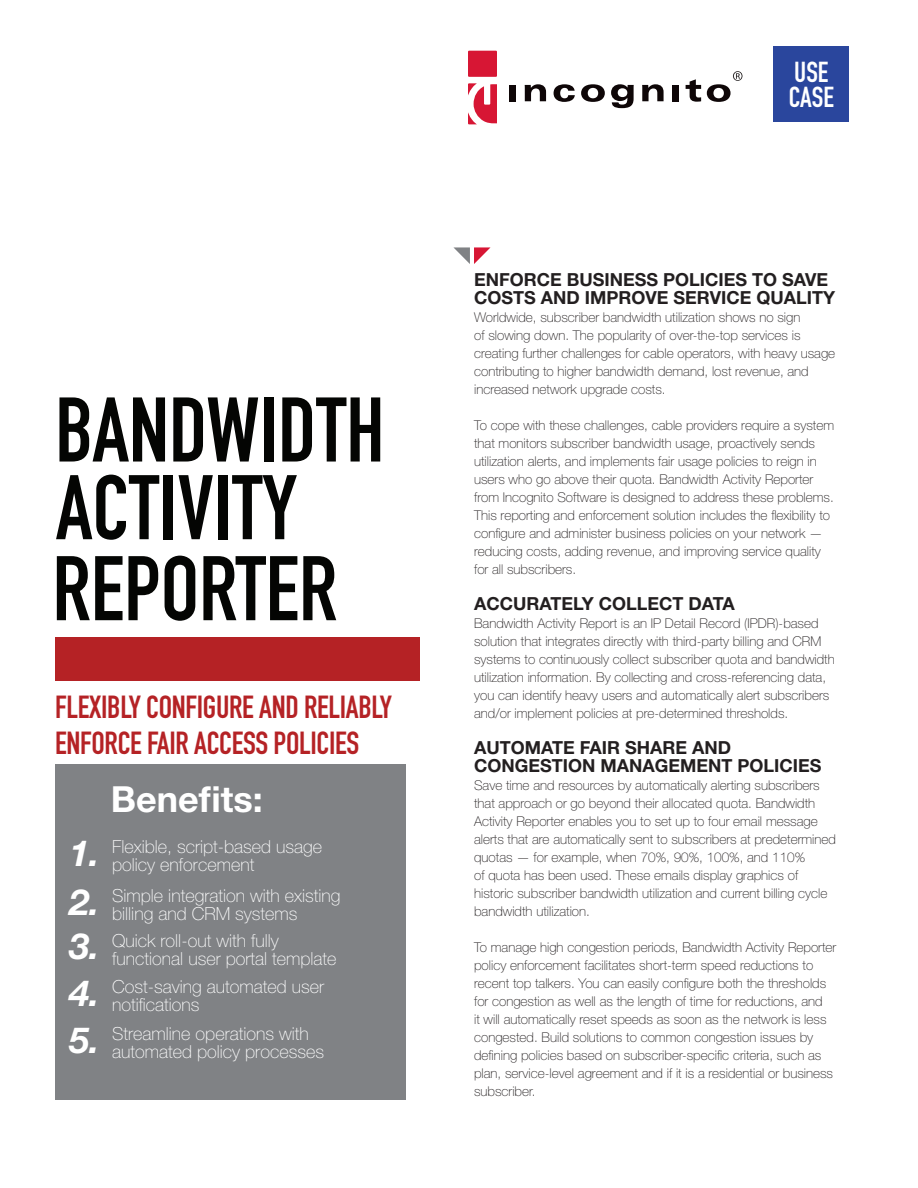
<style>
.page{position:relative;width:918px;height:1188px;background:#fff}
.page>*{position:absolute;margin:0;border:0;box-sizing:border-box;transform-origin:0 0}
.t1{font:90px "DIN Engschrift Std";color:#040503}
.t2{font:italic 700 36px "Helvetica Neue LT Std";color:#fff}
.t3{font:700 36px "Helvetica Neue LT Std";color:#fff}
.t4{font:31.5px "DIN Engschrift Std";letter-spacing:-.01em;color:#b52225}
.Number_small{font:28.5px/25.5px "DIN Engschrift Std";color:#fff}
.t5{font:100 18px "Helvetica Neue LT Std";color:#fff}
.t6{font:700 18px/18px "Helvetica Neue LT Std";color:#231f20}
.t7{font:100 13.5px/18px "Helvetica Neue LT Std";color:#231f20}
</style>
<div class="page">
<div style="left:774px;top:47px;width:75px;height:75px;background:#2a469d"></div>
<svg style="left:453px;top:247px;width:37px;height:17px"></svg>
<div style="left:55px;top:637px;width:365px;height:44px;background:#b52225"></div>
<div style="left:55px;top:764px;width:350px;height:336px;background:#808285"></div>
<div style="left:468px;top:51px;width:29px;height:26px;background:#d71634"></div>
<svg style="left:468px;top:83px;width:29px;height:41px"></svg>
<div style="left:510px;top:85px;width:6px;height:16px;background:#0e0607"></div>
<svg style="left:525px;top:84px;width:21px;height:17px"></svg>
<svg style="left:554px;top:84px;width:21px;height:18px"></svg>
<svg style="left:581px;top:84px;width:24px;height:18px"></svg>
<svg style="left:611px;top:84px;width:23px;height:24px"></svg>
<svg style="left:642px;top:84px;width:22px;height:17px"></svg>
<div style="left:673px;top:85px;width:6px;height:16px;background:#0e0607"></div>
<svg style="left:686px;top:79px;width:15px;height:23px"></svg>
<svg style="left:707px;top:71px;width:35px;height:31px"></svg>
<p class="t1" style="left:55px;top:377px;width:331px">BANDWIDTH</p>
<p class="t1" style="left:56px;top:455px;width:243px">ACTIVITY</p>
<p class="t1" style="left:53px;top:536px;width:286px">REPORTER</p>
<p class="t4" style="left:55px;top:688px;width:338px">FLEXIBLY CONFIGURE AND RELIABLY</p>
<p class="t4" style="left:55px;top:724px;width:306px">ENFORCE FAIR ACCESS POLICIES</p>
<p class="t2" style="left:70px;top:831px;width:32px">1.</p>
<p class="t2" style="left:70px;top:880px;width:32px">2.</p>
<p class="t2" style="left:70px;top:924px;width:32px">3.</p>
<p class="t2" style="left:70px;top:971px;width:32px">4.</p>
<p class="t2" style="left:70px;top:1018px;width:32px">5.</p>
<p class="t3" style="left:111px;top:777px;width:154px">Benefits:</p>
<p class="t5" style="left:112px;top:836px;width:212px">Flexible, script-based usage</p>
<p class="t5" style="left:112px;top:854px;width:144px">policy enforcement</p>
<p class="t5" style="left:112px;top:885px;width:230px">Simple integration with existing</p>
<p class="t5" style="left:112px;top:903px;width:187px">billing and CRM systems</p>
<p class="t5" style="left:112px;top:930px;width:168px">Quick roll-out with fully</p>
<p class="t5" style="left:112px;top:948px;width:226px">functional user portal template</p>
<p class="t5" style="left:112px;top:977px;width:214px">Cost-saving automated user</p>
<p class="t5" style="left:112px;top:995px;width:89px">notifications</p>
<p class="t5" style="left:112px;top:1024px;width:198px">Streamline operations with</p>
<p class="t5" style="left:112px;top:1042px;width:213px">automated policy processes</p>
<p class="Number_small" style="left:789px;top:59px;width:47px">USE<br>CASE</p>
<p class="t6" style="left:474px;top:270px;width:356px">ENFORCE BUSINESS POLICIES TO SAVE</p>
<p class="t6" style="left:474px;top:288px;width:363px">COSTS AND IMPROVE SERVICE QUALITY</p>
<p class="t7" style="left:474px;top:308px;width:363px">Worldwide, subscriber bandwidth utilization shows no sign<br>of slowing down. The popularity of over-the-top services is creating further challenges for cable operators, with heavy usage contributing to higher bandwidth demand, lost revenue, and increased network upgrade costs.</p>
<p class="t7" style="left:474px;top:416px;width:362px">To cope with these challenges, cable providers require a system that monitors subscriber bandwidth usage, proactively sends utilization alerts, and implements fair usage policies to reign in users who go above their quota. Bandwidth Activity Reporter from Incognito Software is designed to address these problems.<br>This reporting and enforcement solution includes the flexibility to configure and administer business policies on your network — reducing costs, adding revenue, and improving service quality for all subscribers.</p>
<p class="t6" style="left:474px;top:594px;width:262px">ACCURATELY COLLECT DATA</p>
<p class="t7" style="left:474px;top:614px;width:362px">Bandwidth Activity Report is an IP Detail Record (IPDR)-based solution that integrates directly with third-party billing and CRM systems to continuously collect subscriber quota and bandwidth utilization information. By collecting and cross-referencing data, you can identify heavy users and automatically alert subscribers and/or implement policies at pre-determined thresholds.</p>
<p class="t6" style="left:474px;top:738px;width:349px">AUTOMATE FAIR SHARE AND<br>CONGESTION MANAGEMENT POLICIES</p>
<p class="t7" style="left:474px;top:776px;width:363px">Save time and resources by automatically alerting subscribers that approach or go beyond their allocated quota. Bandwidth Activity Reporter enables you to set up to four email message alerts that are automatically sent to subscribers at predetermined quotas — for example, when 70%, 90%, 100%, and 110%<br>of quota has been used. These emails display graphics of historic subscriber bandwidth utilization and current billing cycle bandwidth utilization.</p>
<p class="t7" style="left:474px;top:938px;width:364px">To manage high congestion periods, Bandwidth Activity Reporter policy enforcement facilitates short-term speed reductions to recent top talkers. You can easily configure both the thresholds for congestion as well as the length of time for reductions, and<br>it will automatically reset speeds as soon as the network is less congested. Build solutions to common congestion issues by defining policies based on subscriber-specific criteria, such as plan, service-level agreement and if it is a residential or business subscriber.</p>
</div>
